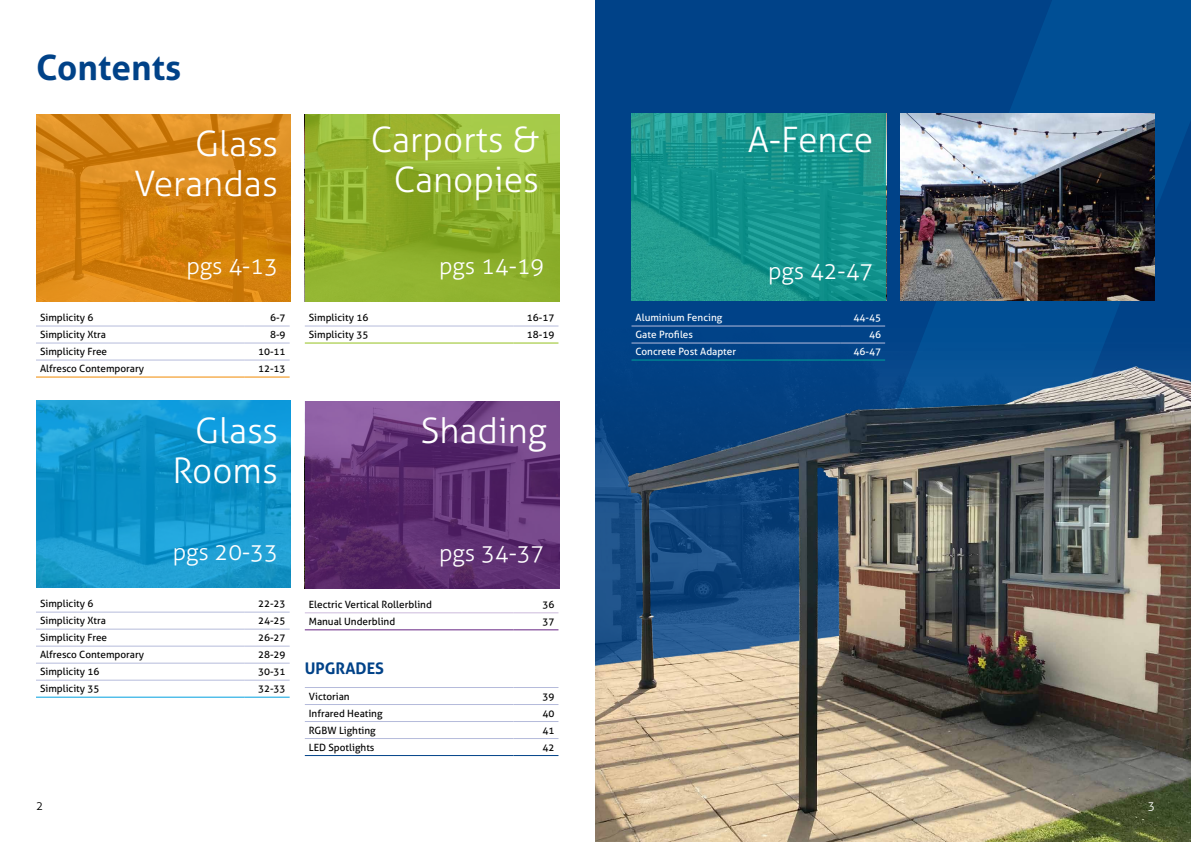
<style>
.page{position:relative;width:1191px;height:842px;background:#fff}
.page>*{position:absolute;margin:0;border:0;box-sizing:border-box;transform-origin:0 0}
.t1{font:300 35.1px/40px "Aller";color:#fff;text-align:right}
.t2{font:700 35px "Aller";color:#004288}
.t3{font:300 23px "Aller";color:#fff}
.t4{font:700 16px "Aller";color:#004288}
.t5{font:300 12px "Aller";color:#000}
.t6{font:300 12px "Aller";color:#fff}
.t7{font:10px "Aller";color:#000}
.t8{font:10px "Aller";color:#fff}
</style>
<div class="page">
<div style="left:595px;top:0;width:596px;height:842px;background:#004288"></div>
<svg style="left:886px;top:0;width:305px;height:273px"></svg>
<img style="left:595px;top:273px;width:596px;height:569px">
<hr style="left:36px;top:326px;width:209px;height:1px;background:#b5bbdb">
<hr style="left:245px;top:326px;width:45px;height:1px;background:#b5bbdb">
<hr style="left:36px;top:343px;width:209px;height:1px;background:#b5bbdb">
<hr style="left:245px;top:343px;width:45px;height:1px;background:#b5bbdb">
<hr style="left:36px;top:360px;width:209px;height:1px;background:#b5bbdb">
<hr style="left:245px;top:360px;width:45px;height:1px;background:#b5bbdb">
<hr style="left:36px;top:377px;width:209px;height:1px;background:#f18a00">
<hr style="left:245px;top:377px;width:45px;height:1px;background:#f18a00">
<hr style="left:305px;top:612px;width:208px;height:1px;background:#ccbadc">
<hr style="left:513px;top:612px;width:45px;height:1px;background:#ccbadc">
<hr style="left:305px;top:629px;width:208px;height:1px;background:#662383">
<hr style="left:513px;top:629px;width:45px;height:1px;background:#662383">
<hr style="left:305px;top:704px;width:208px;height:1px;background:#b5bbdb">
<hr style="left:513px;top:704px;width:45px;height:1px;background:#b5bbdb">
<hr style="left:305px;top:721px;width:208px;height:1px;background:#b5bbdb">
<hr style="left:513px;top:721px;width:45px;height:1px;background:#b5bbdb">
<hr style="left:305px;top:738px;width:208px;height:1px;background:#b5bbdb">
<hr style="left:513px;top:738px;width:45px;height:1px;background:#b5bbdb">
<hr style="left:305px;top:755px;width:208px;height:1px;background:#004288">
<hr style="left:513px;top:755px;width:45px;height:1px;background:#004288">
<hr style="left:305px;top:687px;width:208px;height:1px;background:#b5bbdb">
<hr style="left:513px;top:687px;width:45px;height:1px;background:#b5bbdb">
<hr style="left:631px;top:326px;width:209px;height:1px;background:#b5bbdb">
<hr style="left:840px;top:326px;width:45px;height:1px;background:#b5bbdb">
<hr style="left:631px;top:343px;width:209px;height:1px;background:#b5bbdb">
<hr style="left:840px;top:343px;width:45px;height:1px;background:#b5bbdb">
<hr style="left:631px;top:360px;width:209px;height:1px;background:#00a19a">
<hr style="left:840px;top:360px;width:45px;height:1px;background:#00a19a">
<svg style="left:36px;top:114px;width:255px;height:187px;background:#d58312"></svg>
<svg style="left:36px;top:401px;width:255px;height:187px;background:#1396cd"></svg>
<svg style="left:631px;top:113px;width:255px;height:187px;background:#19978f"></svg>
<img style="left:900px;top:113px;width:255px;height:187px">
<svg style="left:305px;top:114px;width:254px;height:187px;background:#91b22e"></svg>
<svg style="left:305px;top:401px;width:254px;height:187px;background:#643577"></svg>
<hr style="left:36px;top:612px;width:209px;height:1px;background:#b5bbdb">
<hr style="left:245px;top:612px;width:45px;height:1px;background:#b5bbdb">
<hr style="left:36px;top:629px;width:209px;height:1px;background:#b5bbdb">
<hr style="left:245px;top:629px;width:45px;height:1px;background:#b5bbdb">
<hr style="left:36px;top:646px;width:209px;height:1px;background:#b5bbdb">
<hr style="left:245px;top:646px;width:45px;height:1px;background:#b5bbdb">
<hr style="left:36px;top:663px;width:209px;height:1px;background:#b5bbdb">
<hr style="left:245px;top:663px;width:45px;height:1px;background:#b5bbdb">
<hr style="left:36px;top:680px;width:209px;height:1px;background:#b5bbdb">
<hr style="left:245px;top:680px;width:45px;height:1px;background:#b5bbdb">
<hr style="left:36px;top:697px;width:209px;height:1px;background:#00a0df">
<hr style="left:245px;top:697px;width:45px;height:1px;background:#00a0df">
<hr style="left:305px;top:326px;width:208px;height:1px;background:#b5bbdb">
<hr style="left:513px;top:326px;width:45px;height:1px;background:#b5bbdb">
<hr style="left:305px;top:343px;width:208px;height:1px;background:#94c11f">
<hr style="left:513px;top:343px;width:45px;height:1px;background:#94c11f">
<h2 class="t2" style="left:36px;top:46px;width:147px">Contents</h2>
<h1 class="t1" style="left:134px;top:124px;width:145px">Glass<br>Verandas</h1>
<h1 class="t1" style="left:371px;top:119px;width:170px">Carports &amp;<br>Canopies</h1>
<h1 class="t1" style="left:747px;top:119px;width:127px">A-Fence</h1>
<h3 class="t3" style="left:186px;top:252px;width:93px">pgs 4-13</h3>
<h3 class="t3" style="left:768px;top:257px;width:107px">pgs 42-47</h3>
<h3 class="t3" style="left:439px;top:252px;width:107px">pgs 14-19</h3>
<p class="t7" style="left:40px;top:312px;width:55px">Simplicity 6</p>
<p class="t7" style="left:270px;top:312px;width:17px">6-7</p>
<p class="t7" style="left:40px;top:329px;width:67px">Simplicity Xtra</p>
<p class="t7" style="left:270px;top:329px;width:17px">8-9</p>
<p class="t7" style="left:40px;top:346px;width:69px">Simplicity Free</p>
<p class="t7" style="left:258px;top:346px;width:29px">10-11</p>
<p class="t7" style="left:40px;top:363px;width:106px">Alfresco Contemporary</p>
<p class="t7" style="left:258px;top:363px;width:29px">12-13</p>
<h1 class="t1" style="left:172px;top:410px;width:107px">Glass<br>Rooms</h1>
<p class="t7" style="left:309px;top:312px;width:61px">Simplicity 16</p>
<p class="t7" style="left:527px;top:312px;width:29px">16-17</p>
<p class="t7" style="left:309px;top:329px;width:61px">Simplicity 35</p>
<p class="t7" style="left:527px;top:329px;width:29px">18-19</p>
<h1 class="t1" style="left:420px;top:411px;width:128px">Shading</h1>
<h3 class="t3" style="left:173px;top:538px;width:107px">pgs 20-33</h3>
<h3 class="t3" style="left:439px;top:539px;width:107px">pgs 34-37</h3>
<p class="t7" style="left:40px;top:598px;width:55px">Simplicity 6</p>
<p class="t7" style="left:258px;top:598px;width:29px">22-23</p>
<p class="t7" style="left:40px;top:615px;width:67px">Simplicity Xtra</p>
<p class="t7" style="left:258px;top:615px;width:29px">24-25</p>
<p class="t7" style="left:40px;top:632px;width:69px">Simplicity Free</p>
<p class="t7" style="left:258px;top:632px;width:29px">26-27</p>
<p class="t7" style="left:40px;top:649px;width:106px">Alfresco Contemporary</p>
<p class="t7" style="left:258px;top:649px;width:29px">28-29</p>
<p class="t7" style="left:40px;top:666px;width:61px">Simplicity 16</p>
<p class="t7" style="left:258px;top:666px;width:29px">30-31</p>
<p class="t7" style="left:40px;top:683px;width:61px">Simplicity 35</p>
<p class="t7" style="left:258px;top:683px;width:29px">32-33</p>
<p class="t7" style="left:309px;top:598px;width:124px">Electric Vertical Rollerblind</p>
<p class="t7" style="left:542px;top:598px;width:13px">36</p>
<p class="t7" style="left:309px;top:615px;width:88px">Manual Underblind</p>
<p class="t7" style="left:542px;top:615px;width:13px">37</p>
<h3 class="t4" style="left:305px;top:658px;width:81px">UPGRADES</h3>
<p class="t7" style="left:309px;top:690px;width:42px">Victorian</p>
<p class="t7" style="left:542px;top:690px;width:13px">39</p>
<p class="t7" style="left:309px;top:707px;width:75px">Infrared Heating</p>
<p class="t7" style="left:542px;top:707px;width:13px">40</p>
<p class="t7" style="left:309px;top:724px;width:68px">RGBW Lighting</p>
<p class="t7" style="left:542px;top:724px;width:13px">41</p>
<p class="t7" style="left:309px;top:741px;width:67px">LED Spotlights</p>
<p class="t7" style="left:542px;top:741px;width:13px">42</p>
<p class="t8" style="left:635px;top:312px;width:88px">Aluminium Fencing</p>
<p class="t8" style="left:853px;top:312px;width:29px">44-45</p>
<p class="t8" style="left:635px;top:329px;width:59px">Gate Profiles</p>
<p class="t8" style="left:869px;top:329px;width:13px">46</p>
<p class="t8" style="left:635px;top:346px;width:102px">Concrete Post Adapter</p>
<p class="t8" style="left:853px;top:346px;width:29px">46-47</p>
<p class="t5" style="left:36px;top:798px;width:9px">2</p>
<p class="t6" style="left:1147px;top:798px;width:9px">3</p>
</div>
